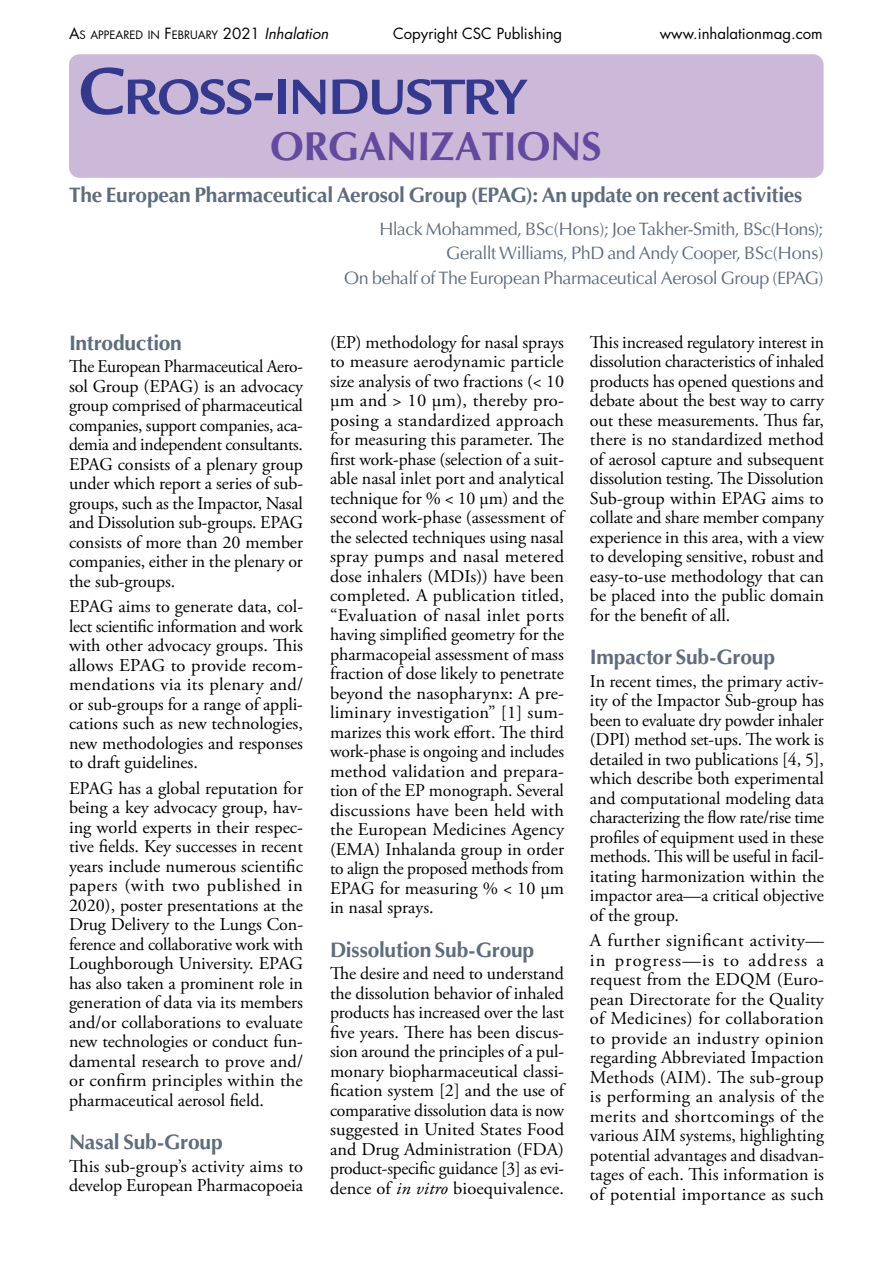
<style>
.page{position:relative;width:893px;height:1263px;background:#fff}
.page>*{position:absolute;margin:0;border:0;box-sizing:border-box;transform-origin:0 0}
.t1{font:700 54px "Legacy Sans Std";letter-spacing:-.025em;color:#34398e}
.t2{font:700 40.5px "Optima LT Std";letter-spacing:-.005em;color:#644a9e}
.t3{font:700 21px "Optima LT Std";letter-spacing:-.01em;color:#5f6c7c}
.t4{font:18px/19.5px "Adobe Garamond Pro";letter-spacing:-.005em;color:#000;text-align:justify}
.t5{font:18px/24.8px "Optima LT Std";letter-spacing:-.02em;color:#5f6c7c;text-align:right}
.t6{font:15px "Futura Std";color:#000}
.t7{font:11.25px "Futura Std";color:#000}
.s1{font-size:15px}
.s2{font-style:italic;font-size:15px}
.s3{font-size:72px}
.s4{font-style:italic}
</style>
<div class="page">
<div style="left:69px;top:54px;width:755px;height:124px;background:#ccb9da;border-radius:10px"></div>
<p class="t7" style="left:69px;top:28px;width:264px"><span class="s1">A</span>S APPEARED IN <span class="s1">F</span>EBRUARY <span class="s1">2021</span> <span class="s2">Inhalation</span></p>
<p class="t6" style="left:393px;top:24px;width:171px">Copyright CSC Publishing</p>
<p class="t6" style="left:660px;top:24px;width:164px">www.inhalationmag.com</p>
<h1 class="t1" style="left:78px;top:66px;width:449px"><span class="s3">C</span>ROSS<span class="s3">-</span>INDUSTRY</h1>
<h2 class="t2" style="left:270px;top:123px;width:333px">ORGANIZATIONS</h2>
<p class="t3" style="left:69px;top:183px;width:735px">The European Pharmaceutical Aerosol Group (EPAG): An update on recent activities</p>
<p class="t5" style="left:344px;top:216px;width:481px">Hlack Mohammed, BSc(Hons); Joe Takher-Smith, BSc(Hons);<br>Gerallt Williams, PhD and Andy Cooper, BSc(Hons)<br>On behalf of The European Pharmaceutical Aerosol Group (EPAG)</p>
<p class="t3" style="left:69px;top:330px;width:114px">Introduction</p>
<p class="t4" style="left:69px;top:357px;width:236px">The European Pharmaceutical Aero&shy;sol Group (EPAG) is an advocacy group comprised of pharmaceutical companies, support companies, aca&shy;demia and independent consultants.<br>EPAG consists of a plenary group under which report a series of sub&shy;groups, such as the Impactor, Nasal and Dissolution sub-groups. EPAG consists of more than 20 member companies, either in the plenary or the sub-groups.</p>
<p class="t4" style="left:69px;top:597px;width:236px">EPAG aims to generate data, col&shy;lect scientific information and work with other advocacy groups. This allows EPAG to provide recom&shy;mendations via its plenary and/ or sub-groups for a range of appli&shy;cations such as new technologies, new methodologies and responses to draft guidelines.</p>
<p class="t4" style="left:69px;top:779px;width:236px">EPAG has a global reputation for being a key advocacy group, hav&shy;ing world experts in their respec&shy;tive fields. Key successes in recent years include numerous scientific papers (with two published in 2020), poster presentations at the Drug Delivery to the Lungs Con&shy;ference and collaborative work with Loughborough University. EPAG has also taken a prominent role in generation of data via its members and/or collaborations to evaluate new technologies or conduct fun&shy;damental research to prove and/ or confirm principles within the pharmaceutical aerosol field.</p>
<p class="t3" style="left:69px;top:1130px;width:155px">Nasal Sub-Group</p>
<p class="t4" style="left:69px;top:1157px;width:236px">This sub-group’s activity aims to develop European Pharmacopoeia</p>
<p class="t4" style="left:330px;top:333px;width:236px">(EP) methodology for nasal sprays to measure aerodynamic particle size analysis of two fractions (&lt; 10 µm and &gt; 10 µm), thereby pro&shy;posing a standardized approach for measuring this parameter. The first work-phase (selection of a suit&shy;able nasal inlet port and analytical technique for % &lt; 10 µm) and the second work-phase (assessment of the selected techniques using nasal spray pumps and nasal metered dose inhalers (MDIs)) have been completed. A publication titled, “Evaluation of nasal inlet ports having simplified geometry for the pharmacopeial assessment of mass fraction of dose likely to penetrate beyond the nasopharynx: A pre&shy;liminary investigation” [1] sum&shy;marizes this work effort. The third work-phase is ongoing and includes method validation and prepara&shy;tion of the EP monograph. Several discussions have been held with the European Medicines Agency (EMA) Inhalanda group in order to align the proposed methods from EPAG for measuring % &lt; 10 µm in nasal sprays.</p>
<p class="t3" style="left:330px;top:937px;width:206px">Dissolution Sub-Group</p>
<p class="t4" style="left:330px;top:964px;width:236px">The desire and need to understand the dissolution behavior of inhaled products has increased over the last five years. There has been discus&shy;sion around the principles of a pul&shy;monary biopharmaceutical classi&shy;fication system [2] and the use of comparative dissolution data is now suggested in United States Food and Drug Administration (FDA) product-specific guidance [3] as evi&shy;dence of <span class="s4">in vitro</span> bioequivalence.</p>
<p class="t4" style="left:590px;top:333px;width:236px">This increased regulatory interest in dissolution characteristics of inhaled products has opened questions and debate about the best way to carry out these measurements. Thus far, there is no standardized method of aerosol capture and subsequent dissolution testing. The Dissolution Sub-group within EPAG aims to collate and share member company experience in this area, with a view to developing sensitive, robust and easy-to-use methodology that can be placed into the public domain for the benefit of all.</p>
<p class="t3" style="left:590px;top:645px;width:187px">Impactor Sub-Group</p>
<p class="t4" style="left:590px;top:672px;width:236px">In recent times, the primary activ&shy;ity of the Impactor Sub-group has been to evaluate dry powder inhaler (DPI) method set-ups. The work is detailed in two publications [4, 5], which describe both experimental and computational modeling data characterizing the flow rate/rise time profiles of equipment used in these methods. This will be useful in facil&shy;itating harmonization within the impactor area—a critical objective of the group.</p>
<p class="t4" style="left:590px;top:931px;width:236px">A further significant activity— in progress—is to address a request from the EDQM (Euro&shy;pean Directorate for the Quality of Medicines) for collaboration to provide an industry opinion regarding Abbreviated Impaction Methods (AIM). The sub-group is performing an analysis of the merits and shortcomings of the various AIM systems, highlighting potential advantages and disadvan&shy;tages of each. This information is of potential importance as such</p>
</div>
